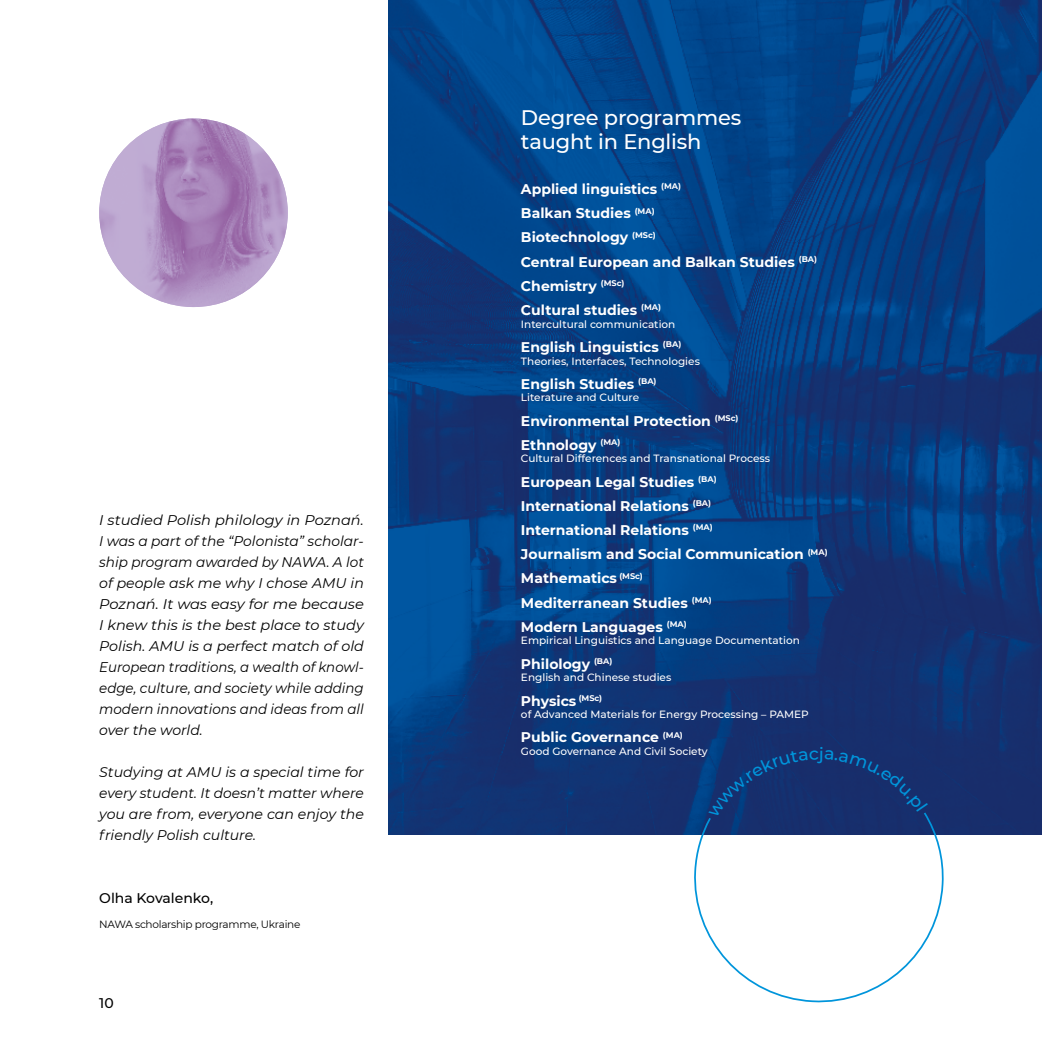
<style>
.page{position:relative;width:1042px;height:1042px;background:#fff}
.page>*{position:absolute;margin:0;border:0;box-sizing:border-box;transform-origin:0 0}
.t1{font:500 21px/24.5px "Montserrat";letter-spacing:-.01em;color:#fff}
.t2{font:700 14px/24.2px "Montserrat";color:#fff}
.t3{font:italic 14px/21px "Montserrat";color:#000;text-align:justify;scale:1.04 1}
.t4{font:italic 14px/21px "Montserrat";color:#000;text-align:justify}
.t5{font:500 14px "Montserrat";color:#000}
.t6{font:500 10.5px "Montserrat";color:#fff}
.t7{font:10.5px "Montserrat";letter-spacing:-.025em;color:#000}
</style>
<div class="page">
<img style="left:389px;top:0;width:653px;height:834px">
<svg style="left:690px;top:810px;width:256px;height:193px"></svg>
<img style="left:99px;top:118px;width:189px;height:189px;border-radius:94px">
<div style="left:708px;top:746px;width:220px;height:71px;background:#172e6c"></div>
<p class="t3" style="left:99px;top:509px;width:256px">I studied Polish philology in Poznań.<br>I was a part of the “Polonista” scholar&shy;ship program awarded by NAWA. A lot of people ask me why I chose AMU in Poznań. It was easy for me because I knew this is the best place to study Polish. AMU is a perfect match of old European traditions, a wealth of knowl&shy;edge, culture, and society while adding modern innovations and ideas from all over the world.</p>
<p class="t4" style="left:99px;top:761px;width:266px">Studying at AMU is a special time for every student. It doesn’t matter where you are from, everyone can enjoy the friendly Polish culture.</p>
<p class="t5" style="left:99px;top:888px;width:115px">Olha Kovalenko,</p>
<p class="t7" style="left:99px;top:917px;width:203px">NAWA scholarship programme, Ukraine</p>
<p class="t5" style="left:99px;top:993px;width:16px">10</p>
<h1 class="t1" style="left:521px;top:104px;width:222px">Degree programmes taught in English</h1>
<p class="t2" style="left:521px;top:176px;width:298px">Applied linguistics <sup>(MA)<br></sup>Balkan Studies <sup>(MA)<br></sup>Biotechnology <sup>(MSc)<br></sup>Central European and Balkan Studies <sup>(BA)<br></sup>Chemistry <sup>(MSc)<br></sup>Cultural studies <sup>(MA)</sup></p>
<p class="t6" style="left:521px;top:317px;width:156px">Intercultural communication</p>
<p class="t2" style="left:521px;top:334px;width:162px">English Linguistics <sup>(BA)</sup></p>
<p class="t6" style="left:521px;top:353px;width:180px">Theories, Interfaces, Technologies</p>
<p class="t2" style="left:521px;top:371px;width:137px">English Studies <sup>(BA)</sup></p>
<p class="t6" style="left:521px;top:390px;width:120px">Literature and Culture</p>
<p class="t2" style="left:521px;top:408px;width:219px">Environmental Protection <sup>(MSc)<br></sup>Ethnology <sup>(MA)</sup></p>
<p class="t6" style="left:521px;top:451px;width:250px">Cultural Differences and Transnational Process</p>
<p class="t2" style="left:521px;top:469px;width:308px">European Legal Studies <sup>(BA)<br></sup>International Relations <sup>(BA)<br></sup>International Relations <sup>(MA)<br></sup>Journalism and Social Communication <sup>(MA)<br></sup>Mathematics <sup>(MSc)<br></sup>Mediterranean Studies <sup>(MA)<br></sup>Modern Languages <sup>(MA)</sup></p>
<p class="t6" style="left:521px;top:633px;width:280px">Empirical Linguistics and Language Documentation</p>
<p class="t2" style="left:521px;top:651px;width:93px">Philology <sup>(BA)</sup></p>
<p class="t6" style="left:521px;top:670px;width:152px">English and Chinese studies</p>
<p class="t2" style="left:521px;top:688px;width:83px">Physics <sup>(MSc)</sup></p>
<p class="t6" style="left:521px;top:707px;width:289px">of Advanced Materials for Energy Processing – PAMEP</p>
<p class="t2" style="left:521px;top:724px;width:163px">Public Governance <sup>(MA)</sup></p>
<p class="t6" style="left:521px;top:744px;width:188px">Good Governance And Civil Society</p>
</div>
